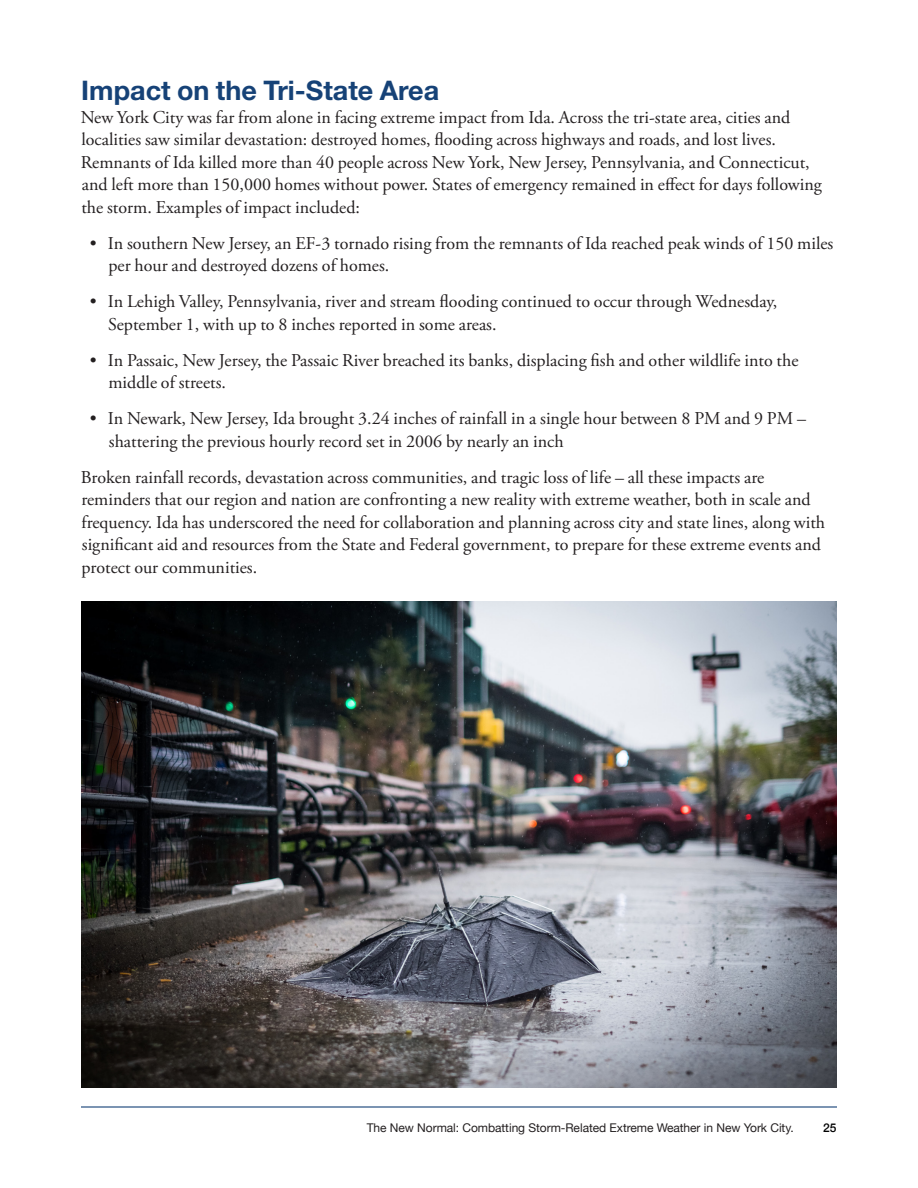
<style>
.page{position:relative;width:918px;height:1188px;background:#fff}
.page>*{position:absolute;margin:0;border:0;box-sizing:border-box;transform-origin:0 0}
.Section_Header{font:700 27px "Helvetica Neue LT Std";color:#164277}
.Copy{font:18px/22.5px "Adobe Garamond Pro";color:#231f20}
.t1{font:12px "Helvetica Neue";letter-spacing:-.005em;color:#231f20}
.t2{font:500 12px "Helvetica Neue";color:#000}
</style>
<div class="page">
<hr style="left:81px;top:1106px;width:756px;height:2px;background:#164277">
<img style="left:81px;top:602px;width:756px;height:486px">
<p class="Section_Header" style="left:81px;top:74px;width:359px">Impact on the Tri-State Area</p>
<p class="Copy" style="left:81px;top:106px;width:743px">New York City was far from alone in facing extreme impact from Ida. Across the tri-state area, cities and localities saw similar devastation: destroyed homes, flooding across highways and roads, and lost lives.<br>Remnants of Ida killed more than 40 people across New York, New Jersey, Pennsylvania, and Connecticut, and left more than 150,000 homes without power. States of emergency remained in effect for days following the storm. Examples of impact included:</p>
<p class="Copy" style="left:108px;top:232px;width:727px;text-indent:-19px">• In southern New Jersey, an EF-3 tornado rising from the remnants of Ida reached peak winds of 150 miles per hour and destroyed dozens of homes.</p>
<p class="Copy" style="left:108px;top:291px;width:671px;text-indent:-19px">• In Lehigh Valley, Pennsylvania, river and stream flooding continued to occur through Wednesday,<br>September 1, with up to 8 inches reported in some areas.</p>
<p class="Copy" style="left:108px;top:349px;width:692px;text-indent:-19px">• In Passaic, New Jersey, the Passaic River breached its banks, displacing fish and other wildlife into the middle of streets.</p>
<p class="Copy" style="left:109px;top:408px;width:699px;text-indent:-19px">• In Newark, New Jersey, Ida brought 3.24 inches of rainfall in a single hour between 8 PM and 9 PM – shattering the previous hourly record set in 2006 by nearly an inch</p>
<p class="Copy" style="left:81px;top:466px;width:746px">Broken rainfall records, devastation across communities, and tragic loss of life – all these impacts are reminders that our region and nation are confronting a new reality with extreme weather, both in scale and frequency. Ida has underscored the need for collaboration and planning across city and state lines, along with significant aid and resources from the State and Federal government, to prepare for these extreme events and protect our communities.</p>
<p class="t1" style="left:367px;top:1121px;width:428px">The New Normal: Combatting Storm-Related Extreme Weather in New York City.</p>
<p class="t2" style="left:823px;top:1118px;width:15px">25</p>
</div>
